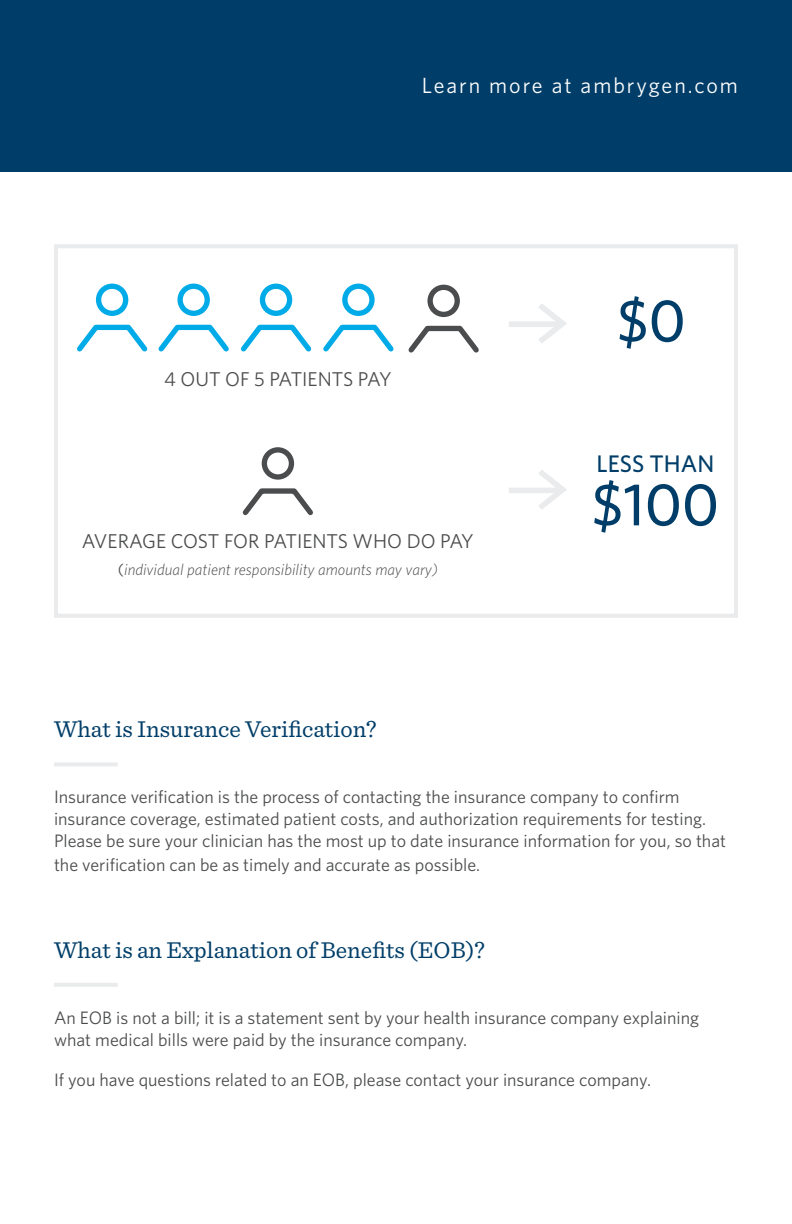
<style>
.page{position:relative;width:792px;height:1224px;background:#fff}
.page>*{position:absolute;margin:0;border:0;box-sizing:border-box;transform-origin:0 0}
.t1{font:500 60px "Whitney";color:#003e69}
.t2{font:24px "Sentinel";color:#003e69}
.t3{font:500 24px "Whitney";color:#003e69}
.t4{font:22px "Whitney";letter-spacing:.09em;color:#fff}
.t5{font:20px "Whitney";color:#4b4c4d}
.t6{font:18px/22px "Whitney";color:#4b4c4d}
.t7{font:italic 300 16px "Whitney";color:#4b4c4d}
.s1{font-weight:400;font-style:normal}
</style>
<div class="page">
<div style="left:0;top:0;width:792px;height:172px;background:#003e69"></div>
<hr style="left:54px;top:762px;width:64px;height:4px;background:#eaebec">
<hr style="left:54px;top:983px;width:64px;height:4px;background:#eaebec">
<div style="left:54px;top:244px;width:684px;height:374px;border:4px solid #eaebec"></div>
<div style="left:262px;top:447px;width:32px;height:33px;border:5px solid #4b4c4d;border-radius:50%"></div>
<svg style="left:242px;top:488px;width:71px;height:28px"></svg>
<div style="left:96px;top:284px;width:32px;height:32px;border:5px solid #00abe7;border-radius:50%"></div>
<div style="left:177px;top:284px;width:33px;height:32px;border:5px solid #00abe7;border-radius:50%"></div>
<div style="left:342px;top:284px;width:33px;height:32px;border:5px solid #00abe7;border-radius:50%"></div>
<div style="left:260px;top:284px;width:32px;height:32px;border:5px solid #00abe7;border-radius:50%"></div>
<svg style="left:77px;top:324px;width:317px;height:28px"></svg>
<div style="left:427px;top:285px;width:33px;height:32px;border:5px solid #4b4c4d;border-radius:50%"></div>
<svg style="left:408px;top:325px;width:71px;height:28px"></svg>
<div style="left:509px;top:321px;width:52px;height:6px;background:#eaebec"></div>
<div style="left:509px;top:488px;width:52px;height:5px;background:#eaebec"></div>
<svg style="left:539px;top:304px;width:28px;height:39px"></svg>
<svg style="left:539px;top:470px;width:28px;height:39px"></svg>
<p class="t4" style="left:422px;top:71px;width:318px">Learn more at ambrygen.com</p>
<p class="t5" style="left:164px;top:366px;width:229px">4 OUT OF 5 PATIENTS PAY</p>
<p class="t5" style="left:82px;top:528px;width:393px">AVERAGE COST FOR PATIENTS WHO DO PAY</p>
<p class="t7" style="left:118px;top:559px;width:322px"><span class="s1">(</span>individual patient responsibility amounts may vary)</p>
<p class="t2" style="left:54px;top:711px;width:324px">What is Insurance Verification?</p>
<p class="t1" style="left:617px;top:281px;width:70px">$0</p>
<p class="t3" style="left:597px;top:447px;width:119px">LESS THAN</p>
<p class="t1" style="left:592px;top:465px;width:129px">$100</p>
<p class="t6" style="left:54px;top:786px;width:674px">Insurance verification is the process of contacting the insurance company to confirm insurance coverage, estimated patient costs, and authorization requirements for testing.<br>Please be sure your clinician has the most up to date insurance information for you, so that</p>
<p class="t6" style="left:54px;top:854px;width:428px">the verification can be as timely and accurate as possible.</p>
<p class="t2" style="left:54px;top:932px;width:432px">What is an Explanation of Benefits (EOB)?</p>
<p class="t6" style="left:54px;top:1007px;width:647px">An EOB is not a bill; it is a statement sent by your health insurance company explaining what medical bills were paid by the insurance company.</p>
<p class="t6" style="left:54px;top:1069px;width:599px">If you have questions related to an EOB, please contact your insurance company.</p>
</div>
